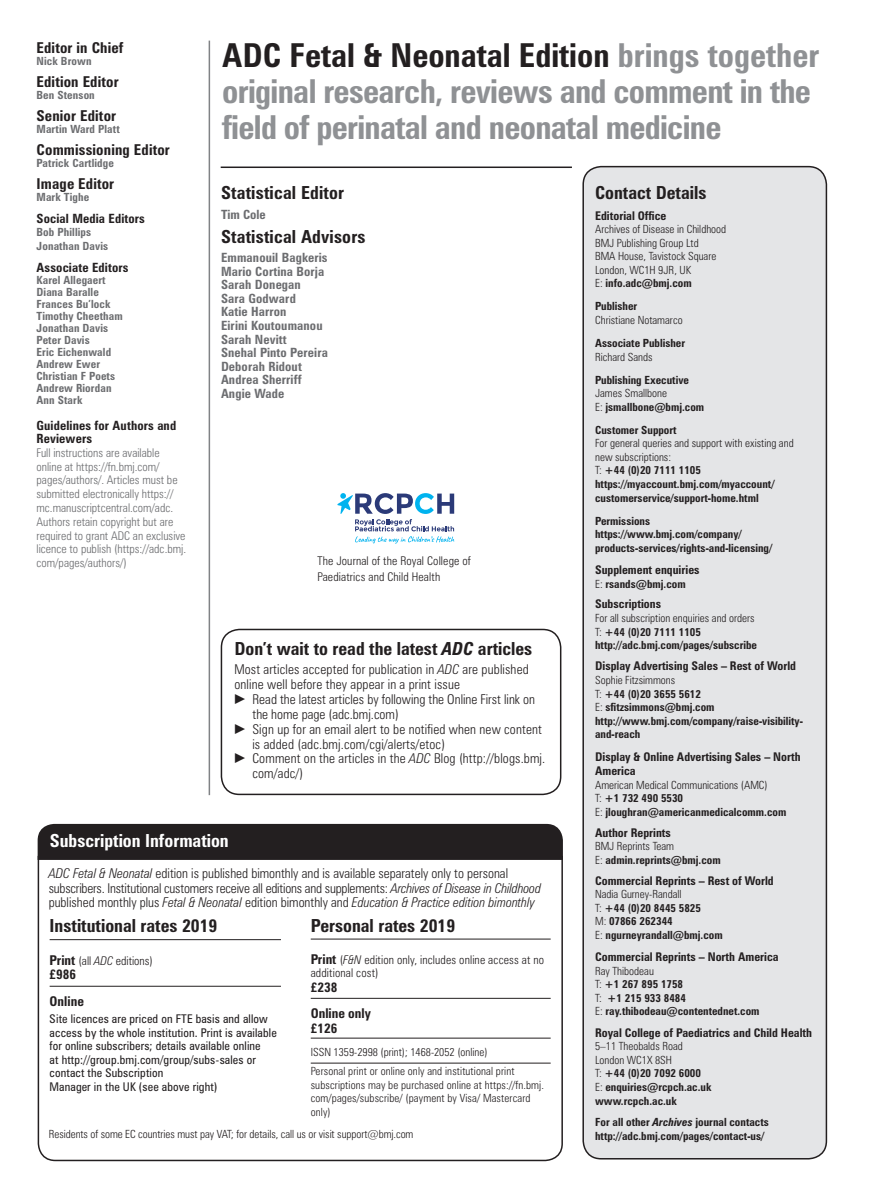
<style>
.page{position:relative;width:893px;height:1191px;background:#fff}
.page>*{position:absolute;margin:0;border:0;box-sizing:border-box;transform-origin:0 0}
.t1{font:700 condensed 33px/36px "Zurich BT";letter-spacing:-.02em;color:#8f9194}
.t2{font:700 condensed 18px "Zurich BT";color:#231f20}
.t3{font:700 condensed 18px "Zurich BT";color:#fff}
.t4{font:700 condensed 15px "Zurich BT";letter-spacing:.01em;color:#231f20}
.t5{font:300 condensed 13.5px/14.9px "Zurich BT";color:#231f20}
.t6{font:700 condensed 13.5px/26.7px "Zurich BT";color:#231f20}
.t7{font:700 condensed 12.75px/13.5px "Zurich BT";letter-spacing:.01em;color:#6c6d70}
.t8{font:700 condensed 12.75px/13.5px "Zurich BT";letter-spacing:.01em;color:#231f20}
.t9{font:300 condensed 12px/13.8px "Zurich BT";color:#6c6d70}
.t10{font:700 condensed 12px/13.6px "Zurich BT";color:#231f20}
.t11{font:condensed 12px/13.5px "Zurich BT";letter-spacing:.01em;color:#231f20}
.t12{font:300 condensed 12px/13.4px "Zurich BT";letter-spacing:.01em;color:#231f20}
.t13{font:700 condensed 11.25px/13.6px "Zurich BT";color:#231f20}
.t14{font:300 condensed 11.25px/13.6px "Zurich BT";color:#231f20}
.t15{font:700 condensed 11.25px/12px "Zurich BT";letter-spacing:.01em;color:#6c6d70}
.s1{color:#231f20}
.s2{font-weight:700}
.s3{font-weight:300}
.s4{font-style:italic}
.s5{font-weight:700;font-size:13.5px}
</style>
<div class="page">
<div style="left:38px;top:824px;width:525px;height:31px;background:#231f20"></div>
<svg style="left:37px;top:855px;width:526px;height:307px"></svg>
<hr style="left:50px;top:939px;width:231px;height:1px;background:#231f20">
<hr style="left:50px;top:986px;width:231px;height:1px;background:#231f20">
<hr style="left:311px;top:938px;width:240px;height:1px;background:#231f20">
<hr style="left:311px;top:998px;width:240px;height:1px;background:#231f20">
<hr style="left:311px;top:1037px;width:240px;height:1px;background:#231f20">
<hr style="left:311px;top:1062px;width:240px;height:1px;background:#231f20">
<div style="left:583px;top:167px;width:243px;height:991px;background:#e4e5e7;border-radius:18px"></div>
<div style="left:582px;top:166px;width:245px;height:993px;border:2px solid #231f20;border-radius:18px"></div>
<hr style="left:221px;top:166px;width:351px;height:2px;background:#231f20">
<div style="left:221px;top:629px;width:340px;height:166px;border:2px solid #231f20;border-radius:18px"></div>
<hr style="left:209px;top:41px;width:1px;height:754px;background:#808285">
<svg style="left:337px;top:493px;width:117px;height:50px"></svg>
<h3 class="t4" style="left:37px;top:38px;width:88px">Editor in Chief</h3>
<p class="t15" style="left:37px;top:55px;width:57px">Nick Brown</p>
<h3 class="t4" style="left:37px;top:72px;width:84px">Edition Editor</h3>
<p class="t15" style="left:37px;top:89px;width:60px">Ben Stenson</p>
<h3 class="t4" style="left:37px;top:106px;width:81px">Senior Editor</h3>
<p class="t15" style="left:37px;top:123px;width:85px">Martin Ward Platt</p>
<h3 class="t4" style="left:37px;top:140px;width:135px">Commissioning Editor</h3>
<p class="t15" style="left:37px;top:157px;width:79px">Patrick Cartlidge</p>
<h3 class="t4" style="left:37px;top:174px;width:79px">Image Editor</h3>
<p class="t15" style="left:37px;top:191px;width:54px">Mark Tighe</p>
<p class="t8" style="left:37px;top:211px;width:110px">Social Media Editors</p>
<p class="t15" style="left:37px;top:226px;width:73px;line-height:13.5px">Bob Phillips<br>Jonathan Davis</p>
<p class="t8" style="left:37px;top:260px;width:93px">Associate Editors</p>
<p class="t15" style="left:37px;top:274px;width:88px">Karel Allegaert<br>Diana Baralle<br>Frances Bu’lock<br>Timothy Cheetham<br>Jonathan Davis<br>Peter Davis<br>Eric Eichenwald<br>Andrew Ewer<br>Christian F Poets<br>Andrew Riordan<br>Ann Stark</p>
<p class="t8" style="left:37px;top:418px;width:141px">Guidelines for Authors and<br>Reviewers</p>
<p class="t9" style="left:37px;top:445px;width:151px">Full instructions are available online at https://fn.bmj.com/ pages/authors/. Articles must be submitted electronically https:// mc.manuscriptcentral.com/adc.<br>Authors retain copyright but are required to grant ADC an exclusive licence to publish (https://adc.bmj. com/pages/authors/)</p>
<h1 class="t1" style="left:222px;top:37px;width:599px"><span class="s1">ADC Fetal &amp; Neonatal Edition</span> brings together original research, reviews and comment in the field of perinatal and neonatal medicine</h1>
<h2 class="t2" style="left:595px;top:181px;width:113px">Contact Details</h2>
<p class="t10" style="left:595px;top:208px;width:73px">Editorial Office</p>
<p class="t14" style="left:595px;top:222px;width:133px">Archives of Disease in Childhood<br>BMJ Publishing Group Ltd<br>BMA House, Tavistock Square<br>London, WC1H 9JR, UK<br>E: <span class="s2">info.adc@bmj.com</span></p>
<p class="t13" style="left:595px;top:299px;width:44px">Publisher</p>
<p class="t14" style="left:595px;top:313px;width:89px">Christiane Notamarco</p>
<p class="t13" style="left:595px;top:336px;width:92px">Associate Publisher</p>
<p class="t14" style="left:595px;top:350px;width:59px">Richard Sands</p>
<p class="t13" style="left:595px;top:372px;width:95px">Publishing Executive</p>
<p class="t13" style="left:595px;top:386px;width:111px"><span class="s3">James Smallbone<br>E:</span> jsmallbone@bmj.com</p>
<p class="t13" style="left:595px;top:423px;width:83px">Customer Support</p>
<p class="t13" style="left:595px;top:436px;width:200px"><span class="s3">For general queries and support with existing and new subscriptions:<br>T:</span> +44 (0)20 7111 1105 https://myaccount.bmj.com/myaccount/ customerservice/support-home.html</p>
<p class="t13" style="left:595px;top:514px;width:179px">Permissions https://www.bmj.com/company/ products-services/rights-and-licensing/</p>
<p class="t10" style="left:595px;top:563px;width:106px">Supplement enquiries</p>
<p class="t13" style="left:595px;top:576px;width:92px"><span class="s3">E:</span> rsands@bmj.com</p>
<p class="t10" style="left:595px;top:597px;width:67px">Subscriptions</p>
<p class="t13" style="left:595px;top:611px;width:163px"><span class="s3">For all subscription enquiries and orders<br>T:</span> +44 (0)20 7111 1105 http://adc.bmj.com/pages/subscribe</p>
<p class="t10" style="left:595px;top:659px;width:202px">Display Advertising Sales – Rest of World</p>
<p class="t13" style="left:595px;top:673px;width:209px"><span class="s3">Sophie Fitzsimmons<br>T:</span> +44 (0)20 3655 5612<br><span class="s3">E:</span> sfitzsimmons@bmj.com http://www.bmj.com/company/raise-visibility&shy;and-reach</p>
<p class="t10" style="left:595px;top:750px;width:207px">Display &amp; Online Advertising Sales – North<br>America</p>
<p class="t13" style="left:595px;top:777px;width:193px"><span class="s3">American Medical Communications (AMC)<br>T:</span> +1 732 490 5530<br><span class="s3">E:</span> jloughran@americanmedicalcomm.com</p>
<p class="t10" style="left:595px;top:825px;width:77px">Author Reprints</p>
<p class="t13" style="left:595px;top:839px;width:127px"><span class="s3">BMJ Reprints Team<br>E:</span> admin.reprints@bmj.com</p>
<p class="t10" style="left:595px;top:873px;width:180px">Commercial Reprints – Rest of World</p>
<p class="t13" style="left:595px;top:887px;width:129px"><span class="s3">Nadia Gurney-Randall<br>T:</span> +44 (0)20 8445 5825<br><span class="s3">M:</span> 07866 262344<br><span class="s3">E:</span> ngurneyrandall@bmj.com</p>
<p class="t10" style="left:595px;top:949px;width:185px">Commercial Reprints – North America</p>
<p class="t13" style="left:595px;top:963px;width:166px"><span class="s3">Ray Thibodeau<br>T:</span> +1 267 895 1758<br><span class="s3">T:</span> +1 215 933 8484<br><span class="s3">E:</span> ray.thibodeau@contentednet.com</p>
<p class="t10" style="left:595px;top:1025px;width:218px">Royal College of Paediatrics and Child Health</p>
<p class="t13" style="left:595px;top:1039px;width:118px"><span class="s3">5–11 Theobalds Road<br>London WC1X 8SH<br>T:</span> +44 (0)20 7092 6000<br><span class="s3">E:</span> enquiries@rcpch.ac.uk www.rcpch.ac.uk</p>
<p class="t13" style="left:595px;top:1115px;width:175px">For all other <span class="s4">Archives</span> journal contacts http://adc.bmj.com/pages/contact-us/</p>
<h2 class="t2" style="left:221px;top:182px;width:125px">Statistical Editor</h2>
<p class="t7" style="left:221px;top:208px;width:46px">Tim Cole</p>
<h2 class="t2" style="left:221px;top:225px;width:146px">Statistical Advisors</h2>
<p class="t7" style="left:221px;top:251px;width:108px">Emmanouil Bagkeris<br>Mario Cortina Borja<br>Sarah Donegan<br>Sara Godward<br>Katie Harron<br>Eirini Koutoumanou<br>Sarah Nevitt<br>Snehal Pinto Pereira<br>Deborah Ridout<br>Andrea Sherriff<br>Angie Wade</p>
<p class="t12" style="left:317px;top:553px;width:155px;line-height:15.8px">The Journal of the Royal College of<br>Paediatrics and Child Health</p>
<h2 class="t2" style="left:234px;top:638px;width:299px">Don’t wait to read the latest <span class="s4">ADC</span> articles</h2>
<p class="t5" style="left:234px;top:662px;width:296px">Most articles accepted for publication in <span class="s4">ADC</span> are published online well before they appear in a print issue</p>
<p class="t5" style="left:252px;top:691px;width:294px">Read the latest articles by following the Online First link on the home page (adc.bmj.com)<br>Sign up for an email alert to be notified when new content is added (adc.bmj.com/cgi/alerts/etoc)<br>Comment on the articles in the <span class="s4">ADC</span> Blog (http://blogs.bmj. com/adc/)</p>
<h2 class="t3" style="left:50px;top:830px;width:180px">Subscription Information</h2>
<p class="t5" style="left:49px;top:865px;width:494px"><span class="s4">ADC Fetal &amp; Neonatal</span> edition is published bimonthly and is available separately only to personal subscribers. Institutional customers receive all editions and supplements: <span class="s4">Archives of Disease in Childhood </span>published monthly plus <span class="s4">Fetal &amp; Neonatal</span> edition bimonthly and <span class="s4">Education &amp; Practice edition bimonthly</span></p>
<h2 class="t2" style="left:50px;top:914px;width:169px">Institutional rates 2019</h2>
<p class="t12" style="left:50px;top:954px;width:105px"><span class="s5">Print</span> (all <span class="s4">ADC</span> editions)</p>
<p class="t6" style="left:50px;top:960px;width:36px">£986<br>Online</p>
<p class="t11" style="left:50px;top:1012px;width:229px">Site licences are priced on FTE basis and allow access by the whole institution. Print is available for online subscribers; details available online<br>at http://group.bmj.com/group/subs-sales or contact the Subscription<br>Manager in the UK (see above right)</p>
<h2 class="t2" style="left:311px;top:915px;width:146px">Personal rates 2019</h2>
<p class="t12" style="left:311px;top:952px;width:235px"><span class="s5">Print</span> (<span class="s4">F&amp;N</span> edition only, includes online access at no additional cost)</p>
<p class="t6" style="left:311px;top:974px;width:62px;line-height:25.7px">£238<br>Online only</p>
<p class="t6" style="left:311px;top:1014px;width:28px">£126</p>
<p class="t14" style="left:311px;top:1042px;width:205px;line-height:19px">ISSN 1359-2998 (print); 1468-2052 (online)<br>Personal print or online only and institutional print</p>
<p class="t14" style="left:311px;top:1077px;width:235px">subscriptions may be purchased online at https://fn.bmj. com/pages/subscribe/ (payment by Visa/ Mastercard only)</p>
<p class="t14" style="left:49px;top:1126px;width:366px">Residents of some EC countries must pay VAT; for details, call us or visit support@bmj.com</p>
</div>
